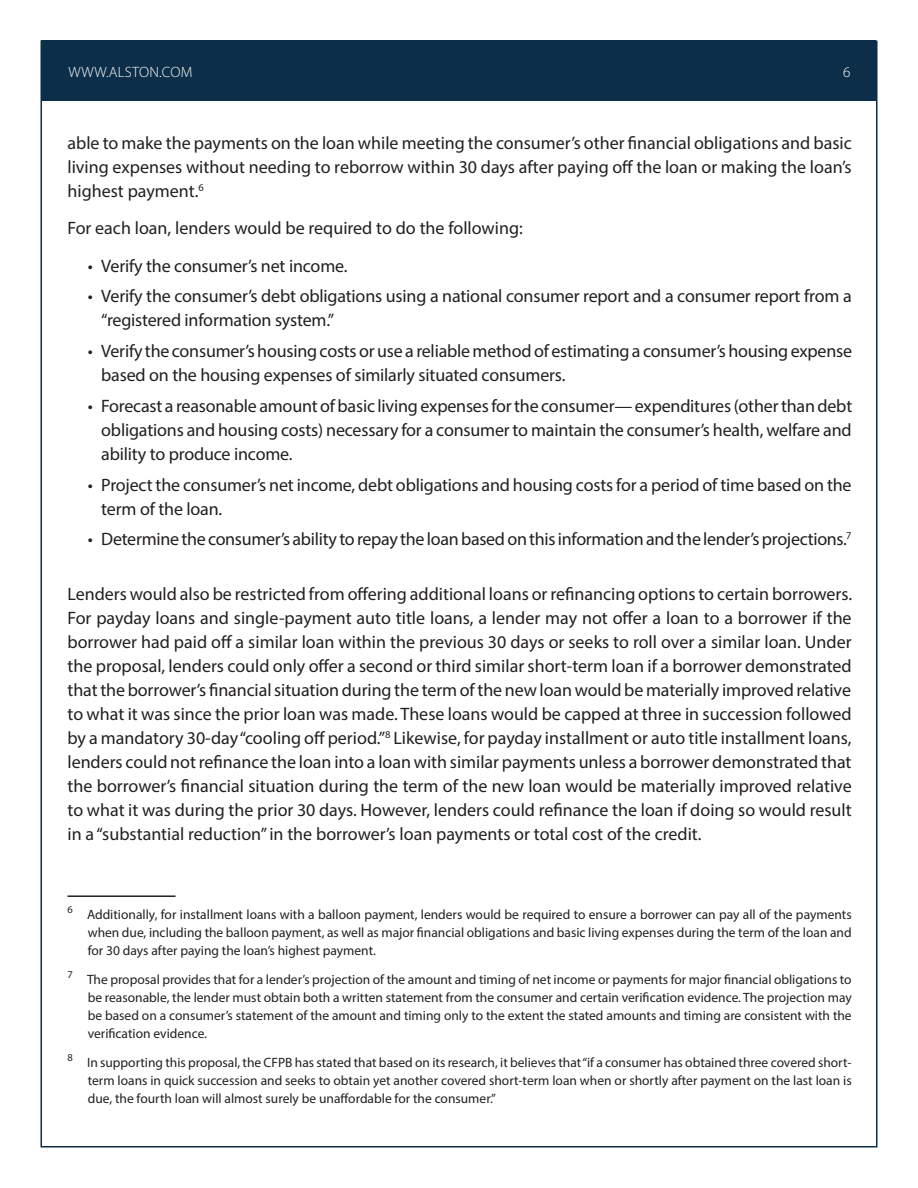
<style>
.page{position:relative;width:918px;height:1188px;background:#fff}
.page>*{position:absolute;margin:0;border:0;box-sizing:border-box;transform-origin:0 0}
.Body_Text{font:18px/24px "Myriad Pro";letter-spacing:-.01em;color:#231f20;text-align:justify}
.t1{font:300 15px "Myriad Pro";letter-spacing:.02em;color:#fff}
.Footnote{font:13.5px/18px "Myriad Pro";color:#231f20;text-align:justify}
</style>
<div class="page">
<div style="left:42px;top:40px;width:834px;height:61px;background:#0c2e48"></div>
<hr style="left:68px;top:895px;width:108px;height:2px;background:#231f20">
<p class="t1" style="left:68px;top:63px;width:126px">WWW.ALSTON.COM</p>
<p class="t1" style="left:843px;top:63px;width:9px">6</p>
<p class="Body_Text" style="left:68px;top:130px;width:786px">able to make the payments on the loan while meeting the consumer’s other financial obligations and basic living expenses without needing to reborrow within 30 days after paying off the loan or making the loan’s highest payment.<sup>6</sup></p>
<p class="Body_Text" style="left:68px;top:216px;width:457px">For each loan, lenders would be required to do the following:</p>
<p class="Body_Text" style="left:88px;top:253px;width:261px">• Verify the consumer’s net income.</p>
<p class="Body_Text" style="left:101px;top:284px;width:752px;text-indent:-14px">• Verify the consumer’s debt obligations using a national consumer report and a consumer report from a “registered information system.”</p>
<p class="Body_Text" style="left:101px;top:339px;width:752px;text-indent:-14px">• Verify the consumer’s housing costs or use a reliable method of estimating a consumer’s housing expense based on the housing expenses of similarly situated consumers.</p>
<p class="Body_Text" style="left:101px;top:393px;width:753px;text-indent:-14px">• Forecast a reasonable amount of basic living expenses for the consumer— expenditures (other than debt obligations and housing costs) necessary for a consumer to maintain the consumer’s health, welfare and ability to produce income.</p>
<p class="Body_Text" style="left:101px;top:472px;width:752px;text-indent:-14px">• Project the consumer’s net income, debt obligations and housing costs for a period of time based on the term of the loan.</p>
<p class="Body_Text" style="left:88px;top:527px;width:765px">• Determine the consumer’s ability to repay the loan based on this information and the lender’s projections.<sup>7</sup></p>
<p class="Body_Text" style="left:68px;top:582px;width:786px">Lenders would also be restricted from offering additional loans or refinancing options to certain borrowers.<br>For payday loans and single-payment auto title loans, a lender may not offer a loan to a borrower if the borrower had paid off a similar loan within the previous 30 days or seeks to roll over a similar loan. Under the proposal, lenders could only offer a second or third similar short-term loan if a borrower demonstrated that the borrower’s financial situation during the term of the new loan would be materially improved relative to what it was since the prior loan was made. These loans would be capped at three in succession followed by a mandatory 30-day “cooling off period.”<sup>8</sup> Likewise, for payday installment or auto title installment loans, lenders could not refinance the loan into a loan with similar payments unless a borrower demonstrated that the borrower’s financial situation during the term of the new loan would be materially improved relative to what it was during the prior 30 days. However, lenders could refinance the loan if doing so would result in a “substantial reduction” in the borrower’s loan payments or total cost of the credit.</p>
<p class="Footnote" style="left:88px;top:905px;width:765px;text-indent:-20px"><sup>6</sup> Additionally, for installment loans with a balloon payment, lenders would be required to ensure a borrower can pay all of the payments when due, including the balloon payment, as well as major financial obligations and basic living expenses during the term of the loan and for 30 days after paying the loan’s highest payment.</p>
<p class="Footnote" style="left:88px;top:970px;width:766px;text-indent:-20px"><sup>7</sup> The proposal provides that for a lender’s projection of the amount and timing of net income or payments for major financial obligations to be reasonable, the lender must obtain both a written statement from the consumer and certain verification evidence. The projection may be based on a consumer’s statement of the amount and timing only to the extent the stated amounts and timing are consistent with the verification evidence.</p>
<p class="Footnote" style="left:88px;top:1053px;width:766px;text-indent:-20px"><sup>8</sup> In supporting this proposal, the CFPB has stated that based on its research, it believes that “if a consumer has obtained three covered short&shy;term loans in quick succession and seeks to obtain yet another covered short-term loan when or shortly after payment on the last loan is due, the fourth loan will almost surely be unaffordable for the consumer.”</p>
</div>
